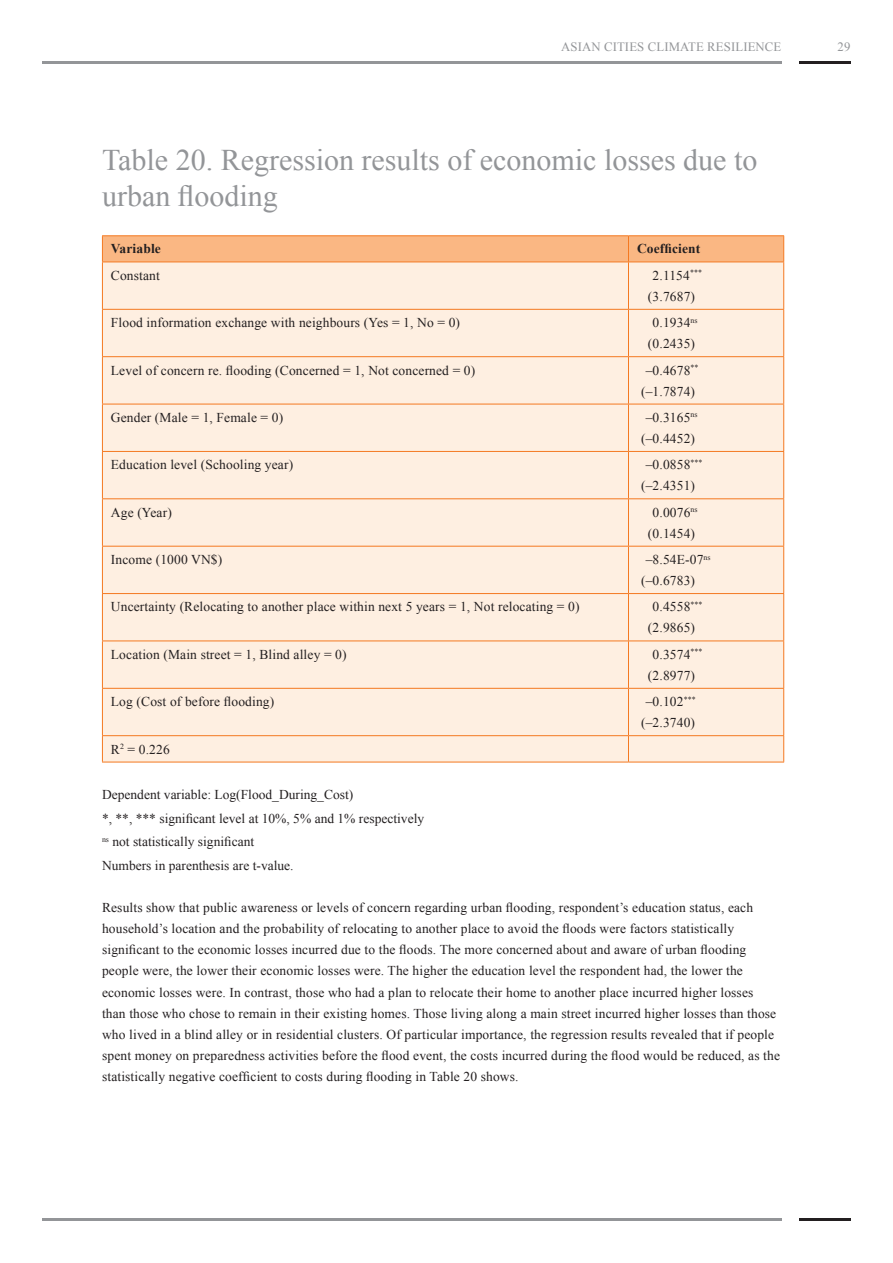
<style>
.page{position:relative;width:893px;height:1263px;background:#fff}
.page>*{position:absolute;margin:0;border:0;box-sizing:border-box;transform-origin:0 0}
.t1{font:30px/36px "Times New Roman";color:#939598}
.t2{font:13.5px/21px "Times New Roman";letter-spacing:.01em;color:#231f20;text-align:center}
.t3{font:700 13.5px "Times New Roman";letter-spacing:.01em;color:#231f20}
.t4{font:12.75px "Times New Roman";letter-spacing:.01em;color:#939598}
</style>
<div class="page">
<hr style="left:799px;top:62px;width:51px;height:2px;background:#231f20">
<hr style="left:43px;top:62px;width:739px;height:2px;background:#939598">
<hr style="left:799px;top:1218px;width:51px;height:2px;background:#231f20">
<hr style="left:43px;top:1218px;width:739px;height:2px;background:#939598">
<div style="left:103px;top:263px;width:680px;height:499px;background:#feefe1"></div>
<hr style="left:628px;top:262px;width:1px;height:47px;background:#f47921">
<hr style="left:102px;top:309px;width:526px;height:1px;background:#f47921">
<hr style="left:628px;top:309px;width:156px;height:1px;background:#f47921">
<hr style="left:628px;top:310px;width:1px;height:46px;background:#f47921">
<hr style="left:102px;top:356px;width:526px;height:1px;background:#f47921">
<hr style="left:628px;top:356px;width:156px;height:1px;background:#f47921">
<hr style="left:628px;top:357px;width:1px;height:47px;background:#f47921">
<hr style="left:102px;top:404px;width:526px;height:1px;background:#f47921">
<hr style="left:628px;top:404px;width:156px;height:1px;background:#f47921">
<hr style="left:628px;top:404px;width:1px;height:47px;background:#f47921">
<hr style="left:102px;top:451px;width:526px;height:1px;background:#f47921">
<hr style="left:628px;top:451px;width:156px;height:1px;background:#f47921">
<hr style="left:628px;top:452px;width:1px;height:46px;background:#f47921">
<hr style="left:102px;top:498px;width:526px;height:1px;background:#f47921">
<hr style="left:628px;top:498px;width:156px;height:1px;background:#f47921">
<hr style="left:628px;top:499px;width:1px;height:47px;background:#f47921">
<hr style="left:102px;top:546px;width:526px;height:1px;background:#f47921">
<hr style="left:628px;top:546px;width:156px;height:1px;background:#f47921">
<hr style="left:628px;top:546px;width:1px;height:47px;background:#f47921">
<hr style="left:102px;top:593px;width:526px;height:1px;background:#f47921">
<hr style="left:628px;top:593px;width:156px;height:1px;background:#f47921">
<hr style="left:628px;top:594px;width:1px;height:46px;background:#f47921">
<hr style="left:102px;top:640px;width:526px;height:1px;background:#f47921">
<hr style="left:628px;top:640px;width:156px;height:1px;background:#f47921">
<hr style="left:628px;top:641px;width:1px;height:47px;background:#f47921">
<hr style="left:102px;top:688px;width:526px;height:1px;background:#f47921">
<hr style="left:628px;top:688px;width:156px;height:1px;background:#f47921">
<hr style="left:628px;top:689px;width:1px;height:46px;background:#f47921">
<hr style="left:102px;top:735px;width:526px;height:1px;background:#f47921">
<hr style="left:628px;top:735px;width:156px;height:1px;background:#f47921">
<svg style="left:628px;top:736px;width:1px;height:26px"></svg>
<hr style="left:102px;top:262px;width:1px;height:47px;background:#f47921">
<hr style="left:783px;top:262px;width:1px;height:47px;background:#f47921">
<hr style="left:102px;top:310px;width:1px;height:46px;background:#f47921">
<hr style="left:783px;top:310px;width:1px;height:46px;background:#f47921">
<hr style="left:102px;top:357px;width:1px;height:47px;background:#f47921">
<hr style="left:783px;top:357px;width:1px;height:47px;background:#f47921">
<hr style="left:102px;top:404px;width:1px;height:47px;background:#f47921">
<hr style="left:783px;top:404px;width:1px;height:47px;background:#f47921">
<hr style="left:102px;top:452px;width:1px;height:46px;background:#f47921">
<hr style="left:783px;top:452px;width:1px;height:46px;background:#f47921">
<hr style="left:102px;top:499px;width:1px;height:47px;background:#f47921">
<hr style="left:783px;top:499px;width:1px;height:47px;background:#f47921">
<hr style="left:102px;top:546px;width:1px;height:47px;background:#f47921">
<hr style="left:783px;top:546px;width:1px;height:47px;background:#f47921">
<hr style="left:102px;top:594px;width:1px;height:46px;background:#f47921">
<hr style="left:783px;top:594px;width:1px;height:46px;background:#f47921">
<hr style="left:102px;top:641px;width:1px;height:47px;background:#f47921">
<hr style="left:783px;top:641px;width:1px;height:47px;background:#f47921">
<hr style="left:102px;top:689px;width:1px;height:46px;background:#f47921">
<hr style="left:783px;top:689px;width:1px;height:46px;background:#f47921">
<svg style="left:102px;top:736px;width:1px;height:26px"></svg>
<svg style="left:783px;top:736px;width:1px;height:26px"></svg>
<hr style="left:102px;top:762px;width:526px;height:1px;background:#f47921">
<hr style="left:628px;top:762px;width:156px;height:1px;background:#f47921">
<hr style="left:102px;top:235px;width:526px;height:1px;background:#f47921">
<hr style="left:628px;top:235px;width:156px;height:1px;background:#f47921">
<svg style="left:102px;top:236px;width:682px;height:26px;background:#f9b47f"></svg>
<hr style="left:102px;top:262px;width:526px;height:1px;background:#f47921">
<hr style="left:628px;top:262px;width:156px;height:1px;background:#f47921">
<p class="t4" style="left:561px;top:39px;width:222px">Asian Cities Climate Resilience</p>
<p class="t4" style="left:838px;top:39px;width:14px">29</p>
<h1 class="t1" style="left:102px;top:141px;width:657px">Table 20. Regression results of economic losses due to urban flooding</h1>
<p class="t3" style="left:111px;top:240px;width:51px">Variable</p>
<p class="t3" style="left:637px;top:240px;width:65px">Coefficient</p>
<p class="t2" style="left:111px;top:265px;width:50px">Constant</p>
<p class="t2" style="left:648px;top:265px;width:56px">2.1154<sup>*** </sup>(3.7687)</p>
<p class="t2" style="left:111px;top:312px;width:351px">Flood information exchange with neighbours (Yes = 1, No = 0)</p>
<p class="t2" style="left:648px;top:312px;width:51px">0.1934<sup>ns </sup>(0.2435)</p>
<p class="t2" style="left:111px;top:359px;width:366px">Level of concern re. flooding (Concerned = 1, Not concerned = 0)</p>
<p class="t2" style="left:641px;top:359px;width:59px">–0.4678<sup>** </sup>(–1.7874)</p>
<p class="t2" style="left:111px;top:407px;width:174px">Gender (Male = 1, Female = 0)</p>
<p class="t2" style="left:641px;top:407px;width:58px">–0.3165<sup>ns </sup>(–0.4452)</p>
<p class="t2" style="left:111px;top:454px;width:184px">Education level (Schooling year)</p>
<p class="t2" style="left:641px;top:454px;width:63px">–0.0858<sup>*** </sup>(–2.4351)</p>
<p class="t2" style="left:111px;top:501px;width:62px">Age (Year)</p>
<p class="t2" style="left:648px;top:501px;width:51px">0.0076<sup>ns </sup>(0.1454)</p>
<p class="t2" style="left:111px;top:549px;width:113px">Income (1000 VN$)</p>
<p class="t2" style="left:641px;top:549px;width:71px;text-align:left;text-indent:5px">–8.54E-07<sup>ns </sup>(–0.6783)</p>
<p class="t2" style="left:111px;top:596px;width:470px">Uncertainty (Relocating to another place within next 5 years = 1, Not relocating = 0)</p>
<p class="t2" style="left:648px;top:596px;width:56px">0.4558<sup>*** </sup>(2.9865)</p>
<p class="t2" style="left:111px;top:643px;width:237px">Location (Main street = 1, Blind alley = 0)</p>
<p class="t2" style="left:648px;top:643px;width:56px">0.3574<sup>*** </sup>(2.8977)</p>
<p class="t2" style="left:111px;top:691px;width:165px">Log (Cost of before flooding)</p>
<p class="t2" style="left:641px;top:691px;width:56px">–0.102<sup>*** </sup>(–2.3740)</p>
<p class="t2" style="left:111px;top:738px;width:60px">R<sup>2</sup> = 0.226</p>
<p class="t2" style="left:102px;top:782px;width:324px;line-height:23.7px;text-align:left">Dependent variable: Log(Flood_During_Cost)<br>*, **, *** significant level at 10%, 5% and 1% respectively <sup>ns</sup> not statistically significant<br>Numbers in parenthesis are t-value.</p>
<p class="t2" style="left:102px;top:897px;width:679px;text-align:left">Results show that public awareness or levels of concern regarding urban flooding, respondent’s education status, each household’s location and the probability of relocating to another place to avoid the floods were factors statistically significant to the economic losses incurred due to the floods. The more concerned about and aware of urban flooding people were, the lower their economic losses were. The higher the education level the respondent had, the lower the economic losses were. In contrast, those who had a plan to relocate their home to another place incurred higher losses than those who chose to remain in their existing homes. Those living along a main street incurred higher losses than those who lived in a blind alley or in residential clusters. Of particular importance, the regression results revealed that if people spent money on preparedness activities before the flood event, the costs incurred during the flood would be reduced, as the statistically negative coefficient to costs during flooding in Table 20 shows.</p>
</div>
